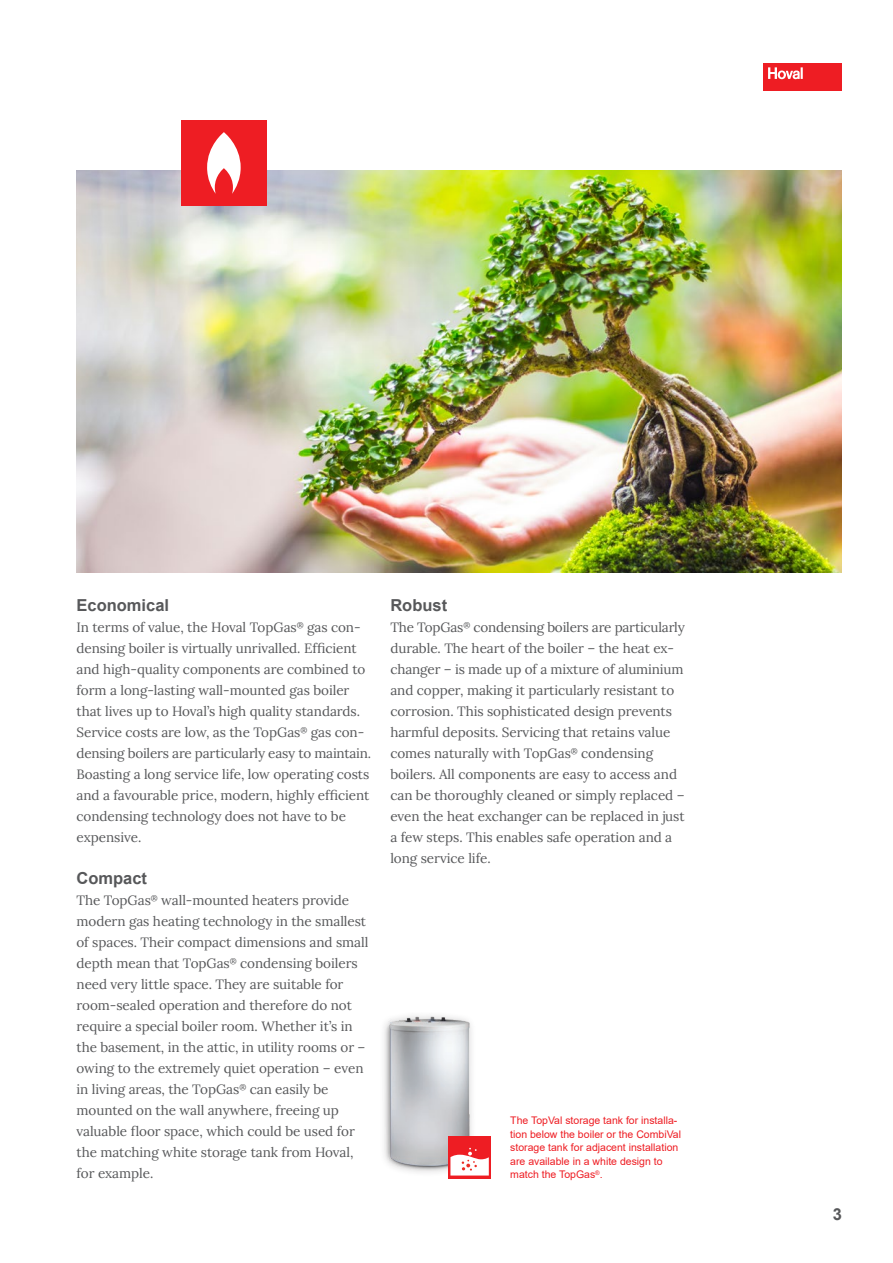
<style>
.page{position:relative;width:893px;height:1263px;background:#fff}
.page>*{position:absolute;margin:0;border:0;box-sizing:border-box;transform-origin:0 0}
.t1{font:700 16.5px "Arial";color:#57585a}
.t2{font:13.5px/21px "Lora";letter-spacing:-.005em;color:#57585a}
.t3{font:10.5px/13.5px "Arial";color:#ee1d23}
</style>
<div class="page">
<img style="left:77px;top:171px;width:765px;height:401px">
<div style="left:181px;top:120px;width:85px;height:86px;background:#ee1d23"></div>
<svg style="left:207px;top:132px;width:34px;height:62px"></svg>
<img style="left:384px;top:1015px;width:107px;height:164px">
<div style="left:448px;top:1136px;width:43px;height:42px;background:#ee1d23"></div>
<svg style="left:450px;top:1148px;width:39px;height:27px"></svg>
<div style="left:763px;top:63px;width:79px;height:27px;background:#ee1d23"></div>
<svg style="left:768px;top:67px;width:35px;height:12px"></svg>
<p class="t1" style="left:77px;top:594px;width:94px">Economical</p>
<p class="t2" style="left:77px;top:616px;width:296px">In terms of value, the Hoval TopGas<sup>®</sup> gas con&shy;densing boiler is virtually unrivalled. Efficient and high-quality components are combined to form a long-lasting wall-mounted gas boiler that lives up to Hoval’s high quality standards.<br>Service costs are low, as the TopGas<sup>®</sup> gas con‑ densing boilers are particularly easy to maintain.<br>Boasting a long service life, low operating costs and a favourable price, modern, highly efficient condensing technology does not have to be expensive.</p>
<p class="t1" style="left:77px;top:867px;width:72px">Compact</p>
<p class="t2" style="left:77px;top:889px;width:293px">The TopGas<sup>®</sup> wall-mounted heaters provide modern gas heating technology in the smallest of spaces. Their compact dimensions and small depth mean that TopGas<sup>®</sup> condensing boilers need very little space. They are suitable for room-sealed operation and therefore do not require a special boiler room. Whether it’s in the basement, in the attic, in utility rooms or – owing to the extremely quiet operation – even in living areas, the TopGas<sup>®</sup> can easily be mounted on the wall anywhere, freeing up valuable floor space, which could be used for the matching white storage tank from Hoval, for example.</p>
<p class="t1" style="left:390px;top:594px;width:58px">Robust</p>
<p class="t2" style="left:390px;top:616px;width:296px">The TopGas<sup>®</sup> condensing boilers are particularly durable. The heart of the boiler – the heat ex‑ changer – is made up of a mixture of aluminium and copper, making it particularly resistant to corrosion. This sophisticated design prevents harmful deposits. Servicing that retains value comes naturally with TopGas<sup>®</sup> condensing boilers. All components are easy to access and can be thoroughly cleaned or simply replaced – even the heat exchanger can be replaced in just a few steps. This enables safe operation and a long service life.</p>
<p class="t3" style="left:510px;top:1114px;width:172px">The TopVal storage tank for installa&shy;tion below the boiler or the CombiVal storage tank for adjacent installation are available in a white design to match the TopGas<sup>®</sup>.</p>
<p class="t1" style="left:833px;top:1203px;width:11px">3</p>
</div>
